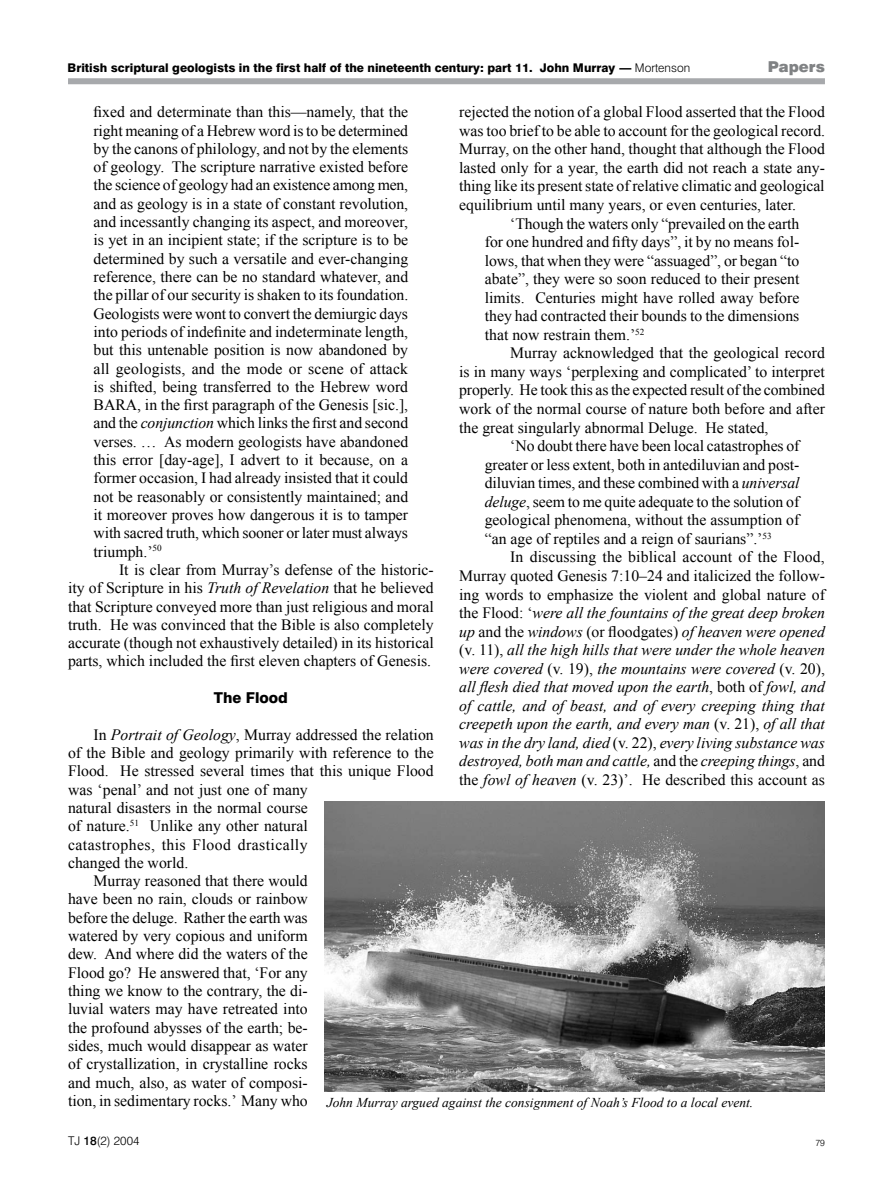
<style>
.page{position:relative;width:893px;height:1191px;background:#fff}
.page>*{position:absolute;margin:0;border:0;box-sizing:border-box;transform-origin:0 0}
.t1{font:15.75px/18.3px "Times New Roman";color:#000;text-align:justify}
.t2{font:italic 15.75px "Times New Roman";color:#000}
.t3{font:15.75px "Times New Roman";letter-spacing:.025em;color:#000}
.t4{font:800 15px "Swiss 721 BT";color:#000}
.t5{font:900 15px "Swiss 721 BT";color:#808284}
.t6{font:italic 13.5px "Times New Roman";color:#000}
.t7{font:800 12px "Swiss 721 BT";color:#000}
.t8{font:300 12px "Swiss 721 BT";color:#000}
.t9{font:300 9px "Swiss 721 BT";color:#000}
.s1{font-weight:300}
.s2{font-style:italic}
.s3{font-style:normal}
.s4{font-weight:500}
</style>
<div class="page">
<div style="left:68px;top:78px;width:757px;height:6px;background:#a7a9ac"></div>
<img style="left:325px;top:801px;width:500px;height:290px">
<p class="t7" style="left:68px;top:60px;width:624px">British scriptural geologists in the first half of the nineteenth century: part 11. John Murray — <span class="s1">Mortenson</span></p>
<p class="t5" style="left:768px;top:58px;width:59px">Papers</p>
<p class="t1" style="left:94px;top:103px;width:316px">fixed and determinate than this—namely, that the right meaning of a Hebrew word is to be determined by the canons of philology, and not by the elements of geology. The scripture narrative existed before the science of geology had an existence among men, and as geology is in a state of constant revolution, and incessantly changing its aspect, and moreover, is yet in an incipient state; if the scripture is to be determined by such a versatile and ever-changing reference, there can be no standard whatever, and the pillar of our security is shaken to its foundation.<br>Geologists were wont to convert the demiurgic days into periods of indefinite and indeterminate length, but this untenable position is now abandoned by all geologists, and the mode or scene of attack is shifted, being transferred to the Hebrew word BARA, in the first paragraph of the Genesis [sic.], and the <span class="s2">conjunction</span> which links the first and second verses. … As modern geologists have abandoned this error [day-age], I advert to it because, on a former occasion, I had already insisted that it could not be reasonably or consistently maintained; and it moreover proves how dangerous it is to tamper with sacred truth, which sooner or later must always triumph.’<sup>50</sup></p>
<p class="t1" style="left:68px;top:560px;width:367px;text-indent:51px">It is clear from Murray’s defense of the historic&shy;ity of Scripture in his <span class="s2">Truth of Revelation</span> that he believed that Scripture conveyed more than just religious and moral truth. He was convinced that the Bible is also completely accurate (though not exhaustively detailed) in its historical parts, which included the first eleven chapters of Genesis.</p>
<p class="t4" style="left:214px;top:688px;width:76px">The Flood</p>
<p class="t1" style="left:94px;top:725px;width:342px">In <span class="s2">Portrait of Geology</span>, Murray addressed the relation</p>
<p class="t1" style="left:68px;top:743px;width:367px">of the Bible and geology primarily with reference to the</p>
<p class="t1" style="left:68px;top:761px;width:367px">Flood. He stressed several times that this unique Flood</p>
<p class="t1" style="left:68px;top:780px;width:241px">was ‘penal’ and not just one of many</p>
<p class="t1" style="left:68px;top:798px;width:241px">natural disasters in the normal course</p>
<p class="t1" style="left:68px;top:816px;width:241px">of nature.<sup>51</sup> Unlike any other natural</p>
<p class="t3" style="left:68px;top:833px;width:241px">catastrophes, this Flood drastically</p>
<p class="t1" style="left:68px;top:853px;width:122px">changed the world.</p>
<p class="t1" style="left:94px;top:871px;width:216px">Murray reasoned that there would</p>
<p class="t1" style="left:68px;top:889px;width:241px">have been no rain, clouds or rainbow</p>
<p class="t1" style="left:68px;top:908px;width:241px">before the deluge. Rather the earth was</p>
<p class="t1" style="left:68px;top:926px;width:241px">watered by very copious and uniform</p>
<p class="t1" style="left:68px;top:944px;width:241px">dew. And where did the waters of the</p>
<p class="t1" style="left:68px;top:963px;width:241px">Flood go? He answered that, ‘For any</p>
<p class="t1" style="left:68px;top:981px;width:241px">thing we know to the contrary, the di-</p>
<p class="t1" style="left:68px;top:999px;width:241px">luvial waters may have retreated into</p>
<p class="t1" style="left:68px;top:1018px;width:241px">the profound abysses of the earth; be-</p>
<p class="t1" style="left:68px;top:1036px;width:241px">sides, much would disappear as water</p>
<p class="t1" style="left:68px;top:1054px;width:241px">of crystallization, in crystalline rocks</p>
<p class="t1" style="left:68px;top:1072px;width:241px">and much, also, as water of composi-</p>
<p class="t1" style="left:68px;top:1091px;width:241px">tion, in sedimentary rocks.’ Many who</p>
<p class="t1" style="left:459px;top:103px;width:367px">rejected the notion of a global Flood asserted that the Flood</p>
<p class="t1" style="left:459px;top:121px;width:367px">was too brief to be able to account for the geological record.</p>
<p class="t1" style="left:459px;top:140px;width:367px">Murray, on the other hand, thought that although the Flood</p>
<p class="t1" style="left:459px;top:158px;width:367px">lasted only for a year, the earth did not reach a state any-</p>
<p class="t1" style="left:459px;top:177px;width:367px">thing like its present state of relative climatic and geological</p>
<p class="t1" style="left:459px;top:195px;width:338px">equilibrium until many years, or even centuries, later.</p>
<p class="t1" style="left:510px;top:214px;width:290px">‘Though the waters only “prevailed on the earth</p>
<p class="t1" style="left:485px;top:232px;width:316px">for one hundred and fifty days”, it by no means fol-</p>
<p class="t1" style="left:485px;top:251px;width:316px">lows, that when they were “assuaged”, or began “to</p>
<p class="t1" style="left:485px;top:269px;width:316px">abate”, they were so soon reduced to their present</p>
<p class="t1" style="left:485px;top:288px;width:316px">limits. Centuries might have rolled away before</p>
<p class="t1" style="left:485px;top:307px;width:316px">they had contracted their bounds to the dimensions</p>
<p class="t1" style="left:485px;top:325px;width:161px">that now restrain them.’<sup>52</sup></p>
<p class="t1" style="left:510px;top:344px;width:316px">Murray acknowledged that the geological record</p>
<p class="t1" style="left:459px;top:362px;width:367px">is in many ways ‘perplexing and complicated’ to interpret</p>
<p class="t1" style="left:459px;top:381px;width:367px">properly. He took this as the expected result of the combined</p>
<p class="t1" style="left:459px;top:399px;width:367px">work of the normal course of nature both before and after</p>
<p class="t1" style="left:459px;top:418px;width:311px">the great singularly abnormal Deluge. He stated,</p>
<p class="t1" style="left:510px;top:436px;width:291px">‘No doubt there have been local catastrophes of</p>
<p class="t1" style="left:485px;top:455px;width:316px">greater or less extent, both in antediluvian and post-</p>
<p class="t1" style="left:485px;top:473px;width:316px">diluvian times, and these combined with a <span class="s2">universal</span></p>
<p class="t1" style="left:485px;top:492px;width:316px"><span class="s2">deluge</span>, seem to me quite adequate to the solution of</p>
<p class="t1" style="left:485px;top:510px;width:316px">geological phenomena, without the assumption of</p>
<p class="t1" style="left:485px;top:529px;width:288px">“an age of reptiles and a reign of saurians”.’<sup>53</sup></p>
<p class="t1" style="left:510px;top:548px;width:316px">In discussing the biblical account of the Flood,</p>
<p class="t1" style="left:459px;top:566px;width:367px">Murray quoted Genesis 7:10–24 and italicized the follow-</p>
<p class="t1" style="left:459px;top:585px;width:367px">ing words to emphasize the violent and global nature of</p>
<p class="t2" style="left:459px;top:602px;width:367px"><span class="s3">the Flood: ‘</span>were all the fountains of the great deep broken</p>
<p class="t2" style="left:459px;top:620px;width:367px">up <span class="s3">and the</span> windows <span class="s3">(or floodgates)</span> of heaven were opened</p>
<p class="t2" style="left:459px;top:639px;width:367px"><span class="s3">(v. 11),</span> all the high hills that were under the whole heaven</p>
<p class="t2" style="left:459px;top:657px;width:367px">were covered <span class="s3">(v. 19),</span> the mountains were covered <span class="s3">(v. 20),</span></p>
<p class="t2" style="left:459px;top:676px;width:367px">all flesh died that moved upon the earth<span class="s3">, both of</span> fowl, and</p>
<p class="t2" style="left:459px;top:694px;width:367px">of cattle, and of beast, and of every creeping thing that</p>
<p class="t2" style="left:459px;top:713px;width:367px">creepeth upon the earth, and every man <span class="s3">(v. 21),</span> of all that</p>
<p class="t2" style="left:459px;top:731px;width:367px">was in the dry land, died <span class="s3">(v. 22),</span> every living substance was</p>
<p class="t2" style="left:459px;top:750px;width:367px">destroyed, both man and cattle, <span class="s3">and the</span> creeping things<span class="s3">, and</span></p>
<p class="t1" style="left:459px;top:770px;width:367px">the <span class="s2">fowl of heaven</span> (v. 23)’. He described this account as</p>
<p class="t6" style="left:327px;top:1093px;width:428px">John Murray argued against the consignment of Noah’s Flood to a local event.</p>
<p class="t8" style="left:68px;top:1133px;width:73px">TJ <span class="s4">18</span>(2) 2004</p>
<p class="t9" style="left:815px;top:1137px;width:11px">79</p>
</div>
